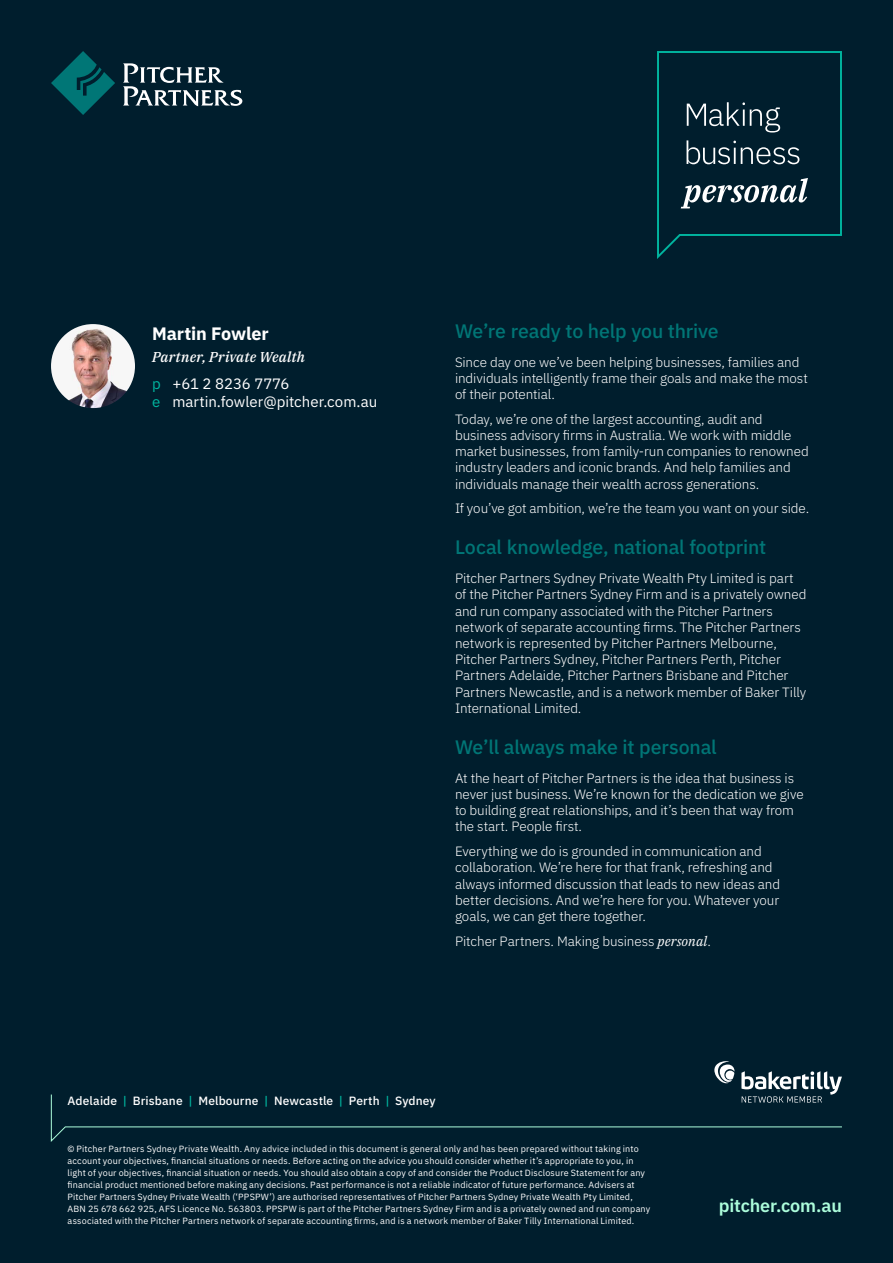
<style>
.page{position:relative;width:893px;height:1263px;background:#001e2d}
.page>*{position:absolute;margin:0;border:0;box-sizing:border-box;transform-origin:0 0}
.Heading_2___13pt_Medium{font:500 19.5px "IBM Plex Sans";letter-spacing:-.01em;color:#007676}
.t1{font:600 18px "IBM Plex Sans";letter-spacing:-.01em;color:#acfddb}
.Name___12pt_Bold{font:700 18px "IBM Plex Sans";letter-spacing:-.005em;color:#fff}
.t2{font:15px "IBM Plex Sans";color:#fff}
.Title___9_5pt_Medium_Italic_Serif{font:italic 500 14.25px "IBM Plex Serif";letter-spacing:.01em;color:#fff}
.Back_cover_blurb___9pt_White{font:300 13.5px/16.2px "IBM Plex Sans";letter-spacing:-.005em;color:#fff}
.t3{font:500 12px "IBM Plex Sans";letter-spacing:.01em;color:#fff}
.t4{font:9px/12px "IBM Plex Sans";letter-spacing:.02em;color:#fff}
.s1{color:#00b6a0}
.s2{font-family:"IBM Plex Serif";font-weight:400;font-style:italic}
</style>
<div class="page">
<svg style="left:657px;top:51px;width:185px;height:208px"></svg>
<svg style="left:51px;top:51px;width:64px;height:64px"></svg>
<svg style="left:123px;top:63px;width:119px;height:43px"></svg>
<svg style="left:51px;top:1061px;width:791px;height:81px"></svg>
<img style="left:51px;top:324px;width:84px;height:84px;border-radius:42px">
<p class="Name___12pt_Bold" style="left:152px;top:319px;width:118px">Martin Fowler</p>
<p class="Title___9_5pt_Medium_Italic_Serif" style="left:152px;top:345px;width:155px">Partner, Private Wealth</p>
<p class="t2" style="left:152px;top:372px;width:139px"><span class="s1">p</span> +61 2 8236 7776</p>
<p class="t2" style="left:152px;top:390px;width:227px"><span class="s1">e</span> martin.fowler@pitcher.com.au</p>
<p class="Heading_2___13pt_Medium" style="left:455px;top:316px;width:265px">We’re ready to help you thrive</p>
<p class="Back_cover_blurb___9pt_White" style="left:455px;top:353px;width:354px">Since day one we’ve been helping businesses, families and individuals intelligently frame their goals and make the most of their potential.</p>
<p class="Back_cover_blurb___9pt_White" style="left:455px;top:410px;width:355px">Today, we’re one of the largest accounting, audit and business advisory firms in Australia. We work with middle market businesses, from family-run companies to renowned industry leaders and iconic brands. And help families and individuals manage their wealth across generations.</p>
<p class="Back_cover_blurb___9pt_White" style="left:455px;top:499px;width:356px">If you’ve got ambition, we’re the team you want on your side.</p>
<p class="Heading_2___13pt_Medium" style="left:455px;top:532px;width:313px">Local knowledge, national footprint</p>
<p class="Back_cover_blurb___9pt_White" style="left:455px;top:569px;width:353px">Pitcher Partners Sydney Private Wealth Pty Limited is part of the Pitcher Partners Sydney Firm and is a privately owned and run company associated with the Pitcher Partners network of separate accounting firms. The Pitcher Partners network is represented by Pitcher Partners Melbourne, Pitcher Partners Sydney, Pitcher Partners Perth, Pitcher Partners Adelaide, Pitcher Partners Brisbane and Pitcher Partners Newcastle, and is a network member of Baker Tilly International Limited.</p>
<p class="Heading_2___13pt_Medium" style="left:455px;top:732px;width:263px">We’ll always make it personal</p>
<p class="Back_cover_blurb___9pt_White" style="left:455px;top:769px;width:350px">At the heart of Pitcher Partners is the idea that business is never just business. We’re known for the dedication we give to building great relationships, and it’s been that way from the start. People first.</p>
<p class="Back_cover_blurb___9pt_White" style="left:455px;top:842px;width:327px">Everything we do is grounded in communication and collaboration. We’re here for that frank, refreshing and always informed discussion that leads to new ideas and better decisions. And we’re here for you. Whatever your goals, we can get there together.</p>
<p class="Back_cover_blurb___9pt_White" style="left:455px;top:932px;width:257px">Pitcher Partners. Making business <span class="s2">personal</span>.</p>
<p class="t3" style="left:68px;top:1091px;width:370px">Adelaide <span class="s1">|</span> Brisbane <span class="s1">|</span> Melbourne <span class="s1">|</span> Newcastle <span class="s1">|</span> Perth <span class="s1">|</span> Sydney</p>
<p class="t4" style="left:68px;top:1142px;width:584px">© Pitcher Partners Sydney Private Wealth. Any advice included in this document is general only and has been prepared without taking into account your objectives, financial situations or needs. Before acting on the advice you should consider whether it’s appropriate to you, in light of your objectives, financial situation or needs. You should also obtain a copy of and consider the Product Disclosure Statement for any financial product mentioned before making any decisions. Past performance is not a reliable indicator of future performance. Advisers at Pitcher Partners Sydney Private Wealth (‘PPSPW’) are authorised representatives of Pitcher Partners Sydney Private Wealth Pty Limited, ABN 25 678 662 925, AFS Licence No. 563803. PPSPW is part of the Pitcher Partners Sydney Firm and is a privately owned and run company associated with the Pitcher Partners network of separate accounting firms, and is a network member of Baker Tilly International Limited.</p>
<h2 class="t1" style="left:719px;top:1191px;width:125px">pitcher.com.au</h2>
</div>
